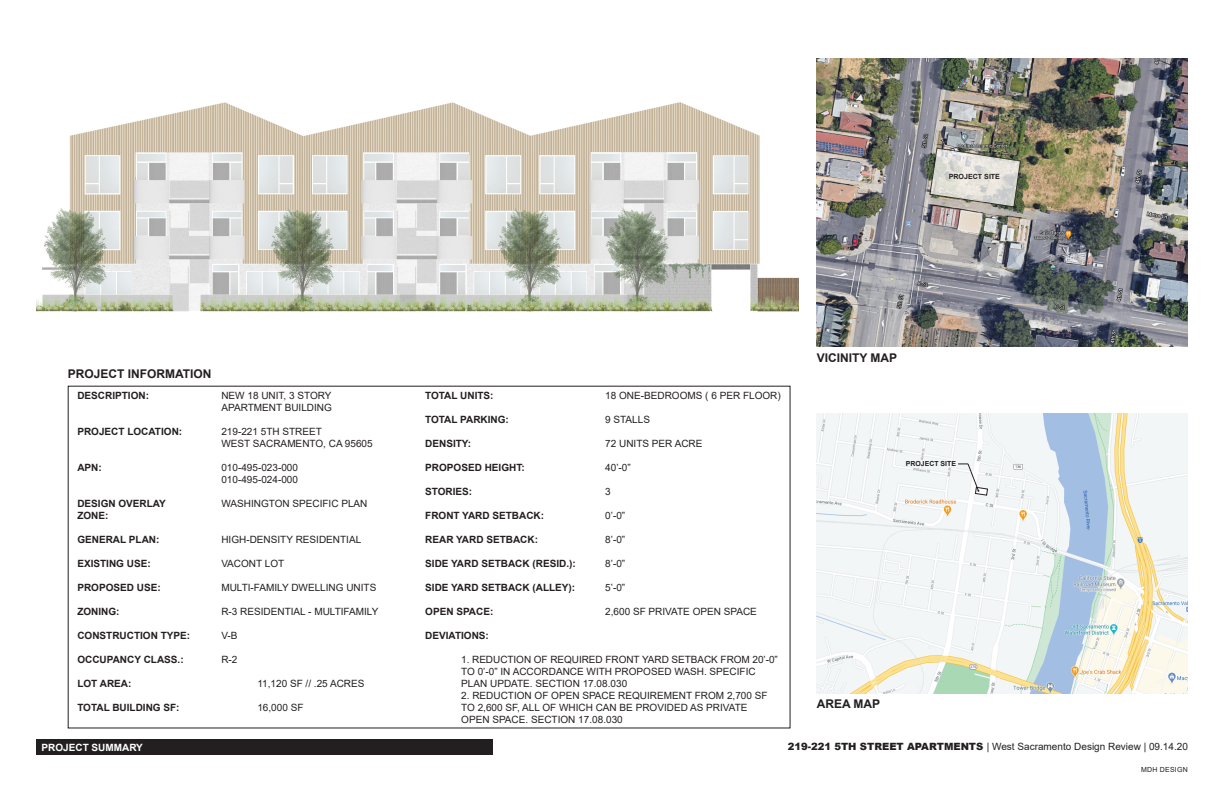
<style>
.page{position:relative;width:1224px;height:792px;background:#fff}
.page>*{position:absolute;margin:0;border:0;box-sizing:border-box;transform-origin:0 0}
.t1{font:700 12px "Arial";color:#231f20}
.t2{font:10px/12px "Arial";color:#231f20}
.t3{font:700 10px "Arial";color:#231f20}
.t4{font:700 10px "Arial";color:#fff}
.t5{font:700 7.1px "Arial";color:#231f20}
.t6{font:700 7px "Arial";color:#231f20}
.t7{font:7px "Arial";letter-spacing:.035em;color:#231f20}
.s1{font-weight:900}
</style>
<div class="page">
<div style="left:36px;top:739px;width:457px;height:16px;background:#231f20"></div>
<img style="left:817px;top:59px;width:371px;height:288px">
<svg style="left:930px;top:148px;width:91px;height:59px"></svg>
<img style="left:817px;top:413px;width:371px;height:281px">
<svg style="left:958px;top:463px;width:30px;height:33px"></svg>
<img style="left:36px;top:102px;width:763px;height:210px">
<p class="t5" style="left:949px;top:171px;width:53px">PROJECT SITE</p>
<p class="t1" style="left:68px;top:365px;width:145px">PROJECT INFORMATION</p>
<p class="t3" style="left:77px;top:388px;width:73px">DESCRIPTION:</p>
<p class="t2" style="left:221px;top:389px;width:112px">NEW 18 UNIT, 3 STORY<br>APARTMENT BUILDING</p>
<p class="t3" style="left:77px;top:424px;width:106px">PROJECT LOCATION:</p>
<p class="t2" style="left:221px;top:425px;width:102px">219-221 5TH STREET</p>
<p class="t2" style="left:221px;top:437px;width:153px">WEST SACRAMENTO, CA 95605</p>
<p class="t3" style="left:77px;top:460px;width:26px">APN:</p>
<p class="t2" style="left:221px;top:461px;width:78px">010-495-023-000</p>
<p class="t2" style="left:221px;top:473px;width:78px">010-495-024-000</p>
<p class="t3" style="left:77px;top:496px;width:90px">DESIGN OVERLAY</p>
<p class="t2" style="left:221px;top:497px;width:148px">WASHINGTON SPECIFIC PLAN</p>
<p class="t3" style="left:77px;top:508px;width:33px">ZONE:</p>
<p class="t3" style="left:77px;top:532px;width:84px">GENERAL PLAN:</p>
<p class="t2" style="left:221px;top:533px;width:141px">HIGH-DENSITY RESIDENTIAL</p>
<p class="t3" style="left:77px;top:556px;width:75px">EXISTING USE:</p>
<p class="t2" style="left:221px;top:557px;width:64px">VACONT LOT</p>
<p class="t3" style="left:77px;top:580px;width:85px">PROPOSED USE:</p>
<p class="t2" style="left:221px;top:581px;width:157px">MULTI-FAMILY DWELLING UNITS</p>
<p class="t3" style="left:77px;top:604px;width:44px">ZONING:</p>
<p class="t2" style="left:221px;top:605px;width:159px">R-3 RESIDENTIAL - MULTIFAMILY</p>
<p class="t3" style="left:77px;top:628px;width:114px">CONSTRUCTION TYPE:</p>
<p class="t2" style="left:221px;top:629px;width:18px">V-B</p>
<p class="t3" style="left:77px;top:652px;width:108px">OCCUPANCY CLASS.:</p>
<p class="t2" style="left:221px;top:653px;width:18px">R-2</p>
<p class="t3" style="left:77px;top:676px;width:56px">LOT AREA:</p>
<p class="t2" style="left:257px;top:677px;width:109px">11,120 SF // .25 ACRES</p>
<p class="t3" style="left:77px;top:700px;width:104px">TOTAL BUILDING SF:</p>
<p class="t2" style="left:257px;top:701px;width:48px">16,000 SF</p>
<p class="t4" style="left:42px;top:741px;width:103px">PROJECT SUMMARY</p>
<p class="t3" style="left:425px;top:388px;width:70px">TOTAL UNITS:</p>
<p class="t2" style="left:605px;top:389px;width:177px">18 ONE-BEDROOMS ( 6 PER FLOOR)</p>
<p class="t3" style="left:425px;top:412px;width:85px">TOTAL PARKING:</p>
<p class="t2" style="left:605px;top:413px;width:46px">9 STALLS</p>
<p class="t3" style="left:425px;top:436px;width:47px">DENSITY:</p>
<p class="t2" style="left:605px;top:437px;width:99px">72 UNITS PER ACRE</p>
<p class="t3" style="left:425px;top:460px;width:101px">PROPOSED HEIGHT:</p>
<p class="t2" style="left:605px;top:461px;width:27px">40’-0”</p>
<p class="t3" style="left:425px;top:484px;width:49px">STORIES:</p>
<p class="t2" style="left:605px;top:485px;width:7px">3</p>
<p class="t3" style="left:425px;top:508px;width:120px">FRONT YARD SETBACK:</p>
<p class="t2" style="left:605px;top:509px;width:21px">0’-0”</p>
<p class="t3" style="left:425px;top:532px;width:114px">REAR YARD SETBACK:</p>
<p class="t2" style="left:605px;top:533px;width:21px">8’-0”</p>
<p class="t3" style="left:425px;top:556px;width:152px">SIDE YARD SETBACK (RESID.):</p>
<p class="t2" style="left:605px;top:557px;width:21px">8’-0”</p>
<p class="t3" style="left:425px;top:580px;width:152px">SIDE YARD SETBACK (ALLEY):</p>
<p class="t2" style="left:605px;top:581px;width:21px">5’-0”</p>
<p class="t3" style="left:425px;top:604px;width:70px">OPEN SPACE:</p>
<p class="t2" style="left:605px;top:605px;width:153px">2,600 SF PRIVATE OPEN SPACE</p>
<p class="t3" style="left:425px;top:628px;width:65px">DEVIATIONS:</p>
<p class="t2" style="left:461px;top:653px;width:318px">1. REDUCTION OF REQUIRED FRONT YARD SETBACK FROM 20’-0”<br>TO 0’-0” IN ACCORDANCE WITH PROPOSED WASH. SPECIFIC<br>PLAN UPDATE. SECTION 17.08.030</p>
<p class="t2" style="left:461px;top:689px;width:308px">2. REDUCTION OF OPEN SPACE REQUIREMENT FROM 2,700 SF</p>
<p class="t2" style="left:461px;top:701px;width:288px">TO 2,600 SF, ALL OF WHICH CAN BE PROVIDED AS PRIVATE</p>
<p class="t2" style="left:461px;top:713px;width:163px">OPEN SPACE. SECTION 17.08.030</p>
<p class="t1" style="left:817px;top:349px;width:82px">VICINITY MAP</p>
<p class="t6" style="left:906px;top:459px;width:52px">PROJECT SITE</p>
<p class="t1" style="left:817px;top:696px;width:65px">AREA MAP</p>
<p class="t2" style="left:788px;top:740px;width:402px"><span class="s1">219-221 5TH STREET APARTMENTS</span> | West Sacramento Design Review | 09.14.20</p>
<p class="t7" style="left:1141px;top:765px;width:48px">MDH DESIGN</p>
</div>
